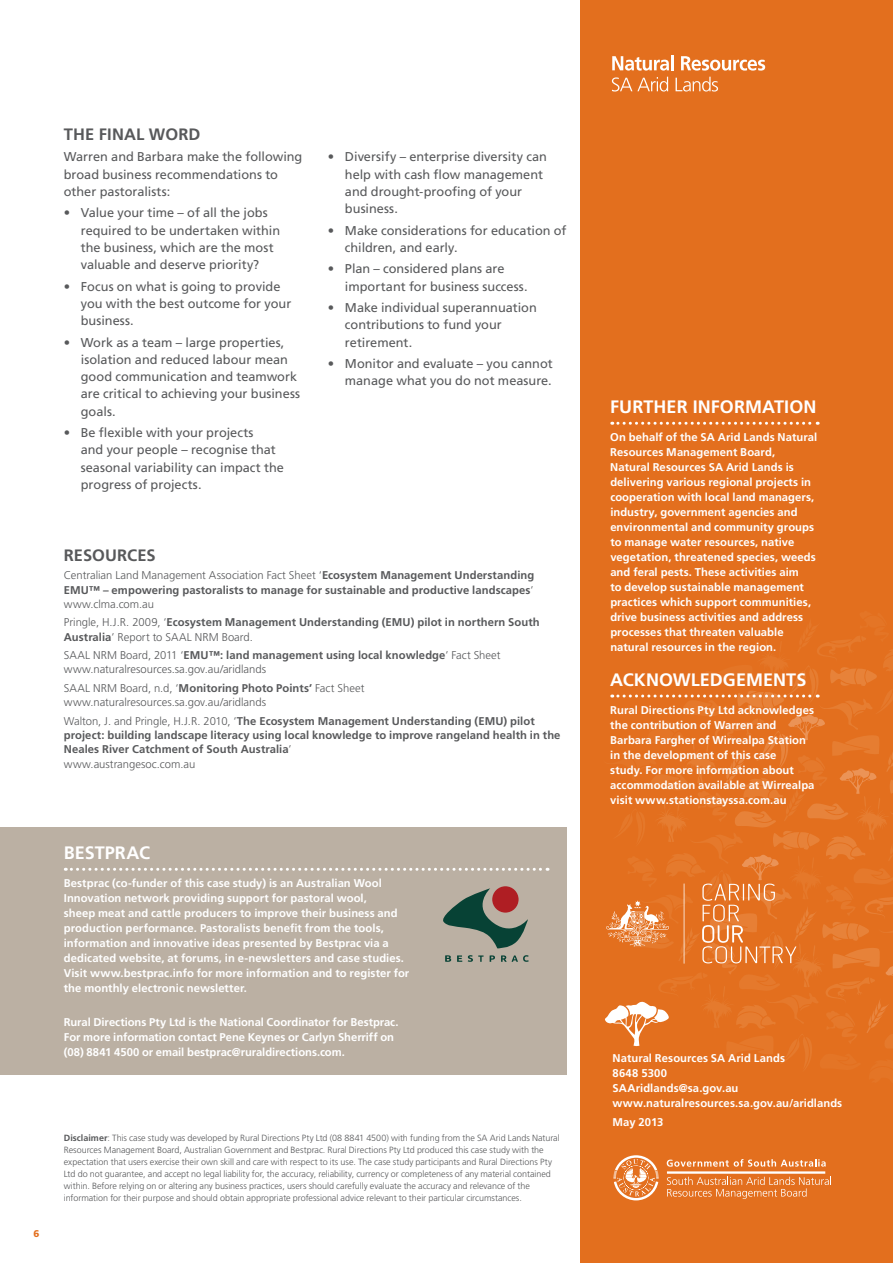
<style>
.page{position:relative;width:893px;height:1263px;background:#fff}
.page>*{position:absolute;margin:0;border:0;box-sizing:border-box;transform-origin:0 0}
.t1{font:700 18px "Frutiger LT Com";letter-spacing:.005em;color:#fff}
.t2{font:700 16.5px "Frutiger LT Com";letter-spacing:.01em;color:#58595b}
.t3{font:12.75px/17.2px "Frutiger LT Com";color:#58595b}
.t4{font:700 11.25px/15px "Frutiger LT Com";letter-spacing:.005em;color:#fff}
.t5{font:700 11.25px/14.2px "Frutiger";letter-spacing:.005em;color:#58595b}
.t6{font:300 11.25px/14.2px "Frutiger";color:#58595b}
.t7{font:900 9.75px "Frutiger";color:#e36f1e}
.t8{font:300 9px/12px "Frutiger";letter-spacing:-.005em;color:#58595b}
.s1{font-weight:300}
.s2{font-weight:700}
</style>
<div class="page">
<div style="left:0;top:827px;width:567px;height:248px;background:#bbb0a3"></div>
<div style="left:580px;top:0;width:313px;height:1263px;background:#e36f1e"></div>
<svg style="left:612px;top:55px;width:61px;height:16px"></svg>
<svg style="left:681px;top:56px;width:84px;height:15px"></svg>
<svg style="left:612px;top:77px;width:56px;height:15px"></svg>
<svg style="left:676px;top:77px;width:42px;height:15px"></svg>
<hr style="left:667px;top:1171px;width:158px;height:3px;background:#fff">
<svg style="left:667px;top:1159px;width:159px;height:8px"></svg>
<svg style="left:667px;top:1177px;width:164px;height:22px"></svg>
<svg style="left:613px;top:1155px;width:46px;height:45px"></svg>
<svg style="left:612px;top:422px;width:206px;height:3px"></svg>
<svg style="left:65px;top:868px;width:483px;height:3px"></svg>
<svg style="left:443px;top:888px;width:85px;height:61px"></svg>
<div style="left:492px;top:886px;width:27px;height:26px;background:#af1e23;border-radius:50%"></div>
<svg style="left:445px;top:955px;width:6px;height:7px"></svg>
<svg style="left:457px;top:955px;width:5px;height:7px"></svg>
<svg style="left:468px;top:955px;width:16px;height:7px"></svg>
<svg style="left:490px;top:955px;width:5px;height:7px"></svg>
<svg style="left:501px;top:955px;width:28px;height:7px"></svg>
<svg style="left:605px;top:622px;width:288px;height:447px"></svg>
<h2 class="t2" style="left:64px;top:125px;width:138px">The final word</h2>
<p class="t3" style="left:64px;top:148px;width:240px">Warren and Barbara make the following broad business recommendations to other pastoralists:</p>
<p class="t3" style="left:81px;top:204px;width:201px;text-indent:-17px">• Value your time – of all the jobs required to be undertaken within the business, which are the most valuable and deserve priority?</p>
<p class="t3" style="left:81px;top:278px;width:212px;text-indent:-17px">• Focus on what is going to provide you with the best outcome for your business.</p>
<p class="t3" style="left:81px;top:334px;width:221px;text-indent:-17px">• Work as a team – large properties, isolation and reduced labour mean good communication and teamwork are critical to achieving your business goals.</p>
<p class="t3" style="left:81px;top:424px;width:205px;text-indent:-17px">• Be flexible with your projects<br>and your people – recognise that seasonal variability can impact the progress of projects.</p>
<p class="t3" style="left:345px;top:148px;width:204px;text-indent:-17px">• Diversify – enterprise diversity can help with cash flow management and drought-proofing of your business.</p>
<p class="t3" style="left:345px;top:222px;width:223px;text-indent:-17px">• Make considerations for education of children, and early.</p>
<p class="t3" style="left:345px;top:260px;width:184px;text-indent:-17px">• Plan – considered plans are important for business success.</p>
<p class="t3" style="left:345px;top:299px;width:193px;text-indent:-17px">• Make individual superannuation contributions to fund your retirement.</p>
<p class="t3" style="left:328px;top:355px;width:226px;text-align:right">• Monitor and evaluate – you cannot manage what you do not measure.</p>
<h2 class="t2" style="left:64px;top:545px;width:93px">Resources</h2>
<p class="t5" style="left:64px;top:568px;width:472px;text-align:justify"><span class="s1">Centralian Land Management Association Fact Sheet ‘</span>Ecosystem Management Understanding EMU™ – empowering pastoralists to manage for sustainable and productive landscapes<span class="s1">’ www.clma.com.au</span></p>
<p class="t5" style="left:64px;top:615px;width:477px"><span class="s1">Pringle, H.J.R. 2009, ‘</span>Ecosystem Management Understanding (EMU) pilot in northern South<br>Australia<span class="s1">’ Report to SAAL NRM Board.</span></p>
<p class="t6" style="left:64px;top:648px;width:438px">SAAL NRM Board, 2011 ‘<span class="s2">EMU™: land management using local knowledge</span>’ Fact Sheet www.naturalresources.sa.gov.au/aridlands</p>
<p class="t6" style="left:64px;top:681px;width:302px">SAAL NRM Board, n.d, ‘<span class="s2">Monitoring Photo Points’</span> Fact Sheet www.naturalresources.sa.gov.au/aridlands</p>
<p class="t5" style="left:64px;top:714px;width:498px"><span class="s1">Walton, J. and Pringle, H.J.R. 2010, ‘</span>The Ecosystem Management Understanding (EMU) pilot project: building landscape literacy using local knowledge to improve rangeland health in the Neales River Catchment of South Australia<span class="s1">’<br>www.austrangesoc.com.au</span></p>
<h1 class="t1" style="left:64px;top:842px;width:88px">Bestprac</h1>
<p class="t4" style="left:64px;top:876px;width:347px">Bestprac (co-funder of this case study) is an Australian Wool Innovation network providing support for pastoral wool,<br>sheep meat and cattle producers to improve their business and production performance. Pastoralists benefit from the tools, information and innovative ideas presented by Bestprac via a dedicated website, at forums, in e-newsletters and case studies.<br>Visit www.bestprac.info for more information and to register for the monthly electronic newsletter.</p>
<p class="t4" style="left:64px;top:1015px;width:336px">Rural Directions Pty Ltd is the National Coordinator for Bestprac.<br>For more information contact Pene Keynes or Carlyn Sherriff on (08) 8841 4500 or email bestprac@ruraldirections.com.</p>
<p class="t7" style="left:33px;top:1227px;width:7px">6</p>
<p class="t8" style="left:64px;top:1131px;width:497px"><span class="s2">Disclaimer</span>: This case study was developed by Rural Directions Pty Ltd (08 8841 4500) with funding from the SA Arid Lands Natural Resources Management Board, Australian Government and Bestprac. Rural Directions Pty Ltd produced this case study with the expectation that users exercise their own skill and care with respect to its use. The case study participants and Rural Directions Pty Ltd do not guarantee, and accept no legal liability for, the accuracy, reliability, currency or completeness of any material contained within. Before relying on or altering any business practices, users should carefully evaluate the accuracy and relevance of the information for their purpose and should obtain appropriate professional advice relevant to their particular circumstances.</p>
<h1 class="t1" style="left:610px;top:396px;width:208px">Further Information</h1>
<p class="t4" style="left:610px;top:430px;width:208px">On behalf of the SA Arid Lands Natural Resources Management Board, Natural Resources SA Arid Lands is delivering various regional projects in cooperation with local land managers, industry, government agencies and environmental and community groups to manage water resources, native vegetation, threatened species, weeds and feral pests. These activities aim<br>to develop sustainable management practices which support communities, drive business activities and address processes that threaten valuable natural resources in the region.</p>
<h1 class="t1" style="left:610px;top:669px;width:198px">Acknowledgements</h1>
<p class="t4" style="left:610px;top:702px;width:206px">Rural Directions Pty Ltd acknowledges the contribution of Warren and Barbara Fargher of Wirrealpa Station in the development of this case<br>study. For more information about accommodation available at Wirrealpa visit www.stationstayssa.com.au</p>
<p class="t4" style="left:613px;top:1051px;width:231px">N atural Resources SA Arid Lands<br>8648 5300<br>SAAridlands@sa.gov.au www.naturalresources.sa.gov.au/aridlands</p>
<p class="t4" style="left:613px;top:1115px;width:52px">May 2013</p>
</div>
